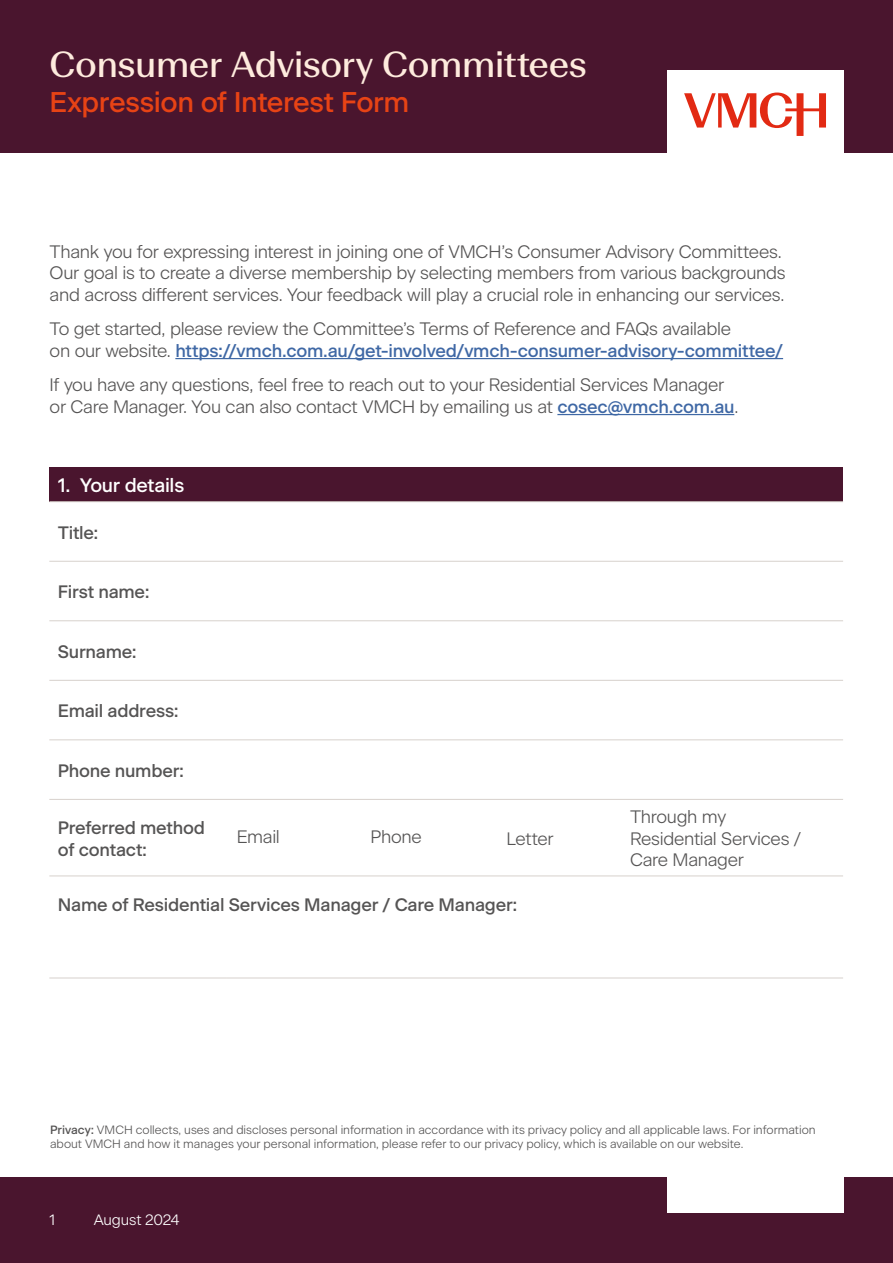
<style>
.page{position:relative;width:893px;height:1263px;background:#fff}
.page>*{position:absolute;margin:0;border:0;box-sizing:border-box;transform-origin:0 0}
.t1{font:36px "Beausite Fit";letter-spacing:-.015em;color:#feebdd}
.t2{font:500 28.5px "Beausite Classic";letter-spacing:-.015em;color:#e74315}
.t3{font:500 19.5px "Beausite Classic";letter-spacing:-.015em;color:#fff}
.t4{font:300 18px/21.6px "Beausite Classic";letter-spacing:-.015em;color:#555454}
.t5{font:500 18px/21.6px "Beausite Classic";letter-spacing:-.015em;color:#555454}
.t6{font:300 15px "Beausite Classic";letter-spacing:-.015em;color:#fff}
.t7{font:300 12px/14.4px "Beausite Classic";color:#555454}
.s1{font-weight:500;color:#3f68a5}
.s2{font-weight:500}
</style>
<div class="page">
<div style="left:0;top:1177px;width:893px;height:86px;background:#4a152e"></div>
<div style="left:667px;top:1149px;width:176px;height:64px;background:#fff"></div>
<div style="left:0;top:0;width:893px;height:153px;background:#4a152e"></div>
<div style="left:667px;top:70px;width:176px;height:121px;background:#fff"></div>
<svg style="left:684px;top:93px;width:142px;height:43px"></svg>
<div style="left:49px;top:467px;width:794px;height:35px;background:#4a152e"></div>
<hr style="left:49px;top:501px;width:177px;height:1px;background:#d7d1cc">
<hr style="left:226px;top:501px;width:617px;height:1px;background:#d7d1cc">
<hr style="left:49px;top:561px;width:177px;height:1px;background:#d7d1cc">
<hr style="left:226px;top:561px;width:617px;height:1px;background:#d7d1cc">
<hr style="left:49px;top:620px;width:177px;height:1px;background:#d7d1cc">
<hr style="left:226px;top:620px;width:617px;height:1px;background:#d7d1cc">
<hr style="left:49px;top:680px;width:177px;height:1px;background:#d7d1cc">
<hr style="left:226px;top:680px;width:617px;height:1px;background:#d7d1cc">
<hr style="left:49px;top:739px;width:177px;height:1px;background:#d7d1cc">
<hr style="left:226px;top:739px;width:617px;height:1px;background:#d7d1cc">
<hr style="left:49px;top:799px;width:177px;height:1px;background:#d7d1cc">
<hr style="left:226px;top:799px;width:617px;height:1px;background:#d7d1cc">
<hr style="left:49px;top:875px;width:177px;height:1px;background:#d7d1cc">
<hr style="left:226px;top:875px;width:617px;height:1px;background:#d7d1cc">
<hr style="left:49px;top:977px;width:177px;height:1px;background:#d7d1cc">
<hr style="left:226px;top:977px;width:617px;height:1px;background:#d7d1cc">
<hr style="left:175px;top:358px;width:608px;height:1px;background:#3f68a5">
<hr style="left:557px;top:414px;width:177px;height:1px;background:#3f68a5">
<h1 class="t1" style="left:50px;top:39px;width:539px">Consumer Advisory Committees</h1>
<h2 class="t2" style="left:50px;top:80px;width:361px">Expression of Interest Form</h2>
<p class="t4" style="left:50px;top:239px;width:737px">Thank you for expressing interest in joining one of VMCH’s Consumer Advisory Committees.<br>Our goal is to create a diverse membership by selecting members from various backgrounds and across different services. Your feedback will play a crucial role in enhancing our services.</p>
<p class="t4" style="left:50px;top:316px;width:735px">To get started, please review the Committee’s Terms of Reference and FAQs available<br>on our website. <span class="s1">https://vmch.com.au/get-involved/vmch-consumer-advisory-committee/</span></p>
<p class="t4" style="left:50px;top:372px;width:690px">If you have any questions, feel free to reach out to your Residential Services Manager or Care Manager. You can also contact VMCH by emailing us at <span class="s1">cosec@vmch.com.au</span>.</p>
<p class="t3" style="left:58px;top:471px;width:128px">1. Your details</p>
<p class="t5" style="left:58px;top:520px;width:42px">Title:</p>
<p class="t5" style="left:58px;top:580px;width:93px">First name:</p>
<p class="t5" style="left:58px;top:639px;width:80px">Surname:</p>
<p class="t5" style="left:58px;top:699px;width:123px">Email address:</p>
<p class="t5" style="left:58px;top:758px;width:128px">Phone number:</p>
<p class="t5" style="left:58px;top:815px;width:149px">Preferred method of contact:</p>
<p class="t4" style="left:237px;top:824px;width:45px">Email</p>
<p class="t4" style="left:371px;top:824px;width:53px">Phone</p>
<p class="t4" style="left:506px;top:826px;width:49px">Letter</p>
<p class="t5" style="left:58px;top:892px;width:461px">Name of Residential Services Manager / Care Manager:</p>
<p class="t4" style="left:630px;top:804px;width:173px">Through my<br>Residential Services /<br>Care Manager</p>
<p class="t7" style="left:50px;top:1121px;width:767px"><span class="s2">Privacy:</span> VMCH collects, uses and discloses personal information in accordance with its privacy policy and all applicable laws. For information about VMCH and how it manages your personal information, please refer to our privacy policy, which is available on our website.</p>
<p class="t6" style="left:50px;top:1209px;width:7px">1</p>
<p class="t6" style="left:94px;top:1209px;width:87px">August 2024</p>
</div>
